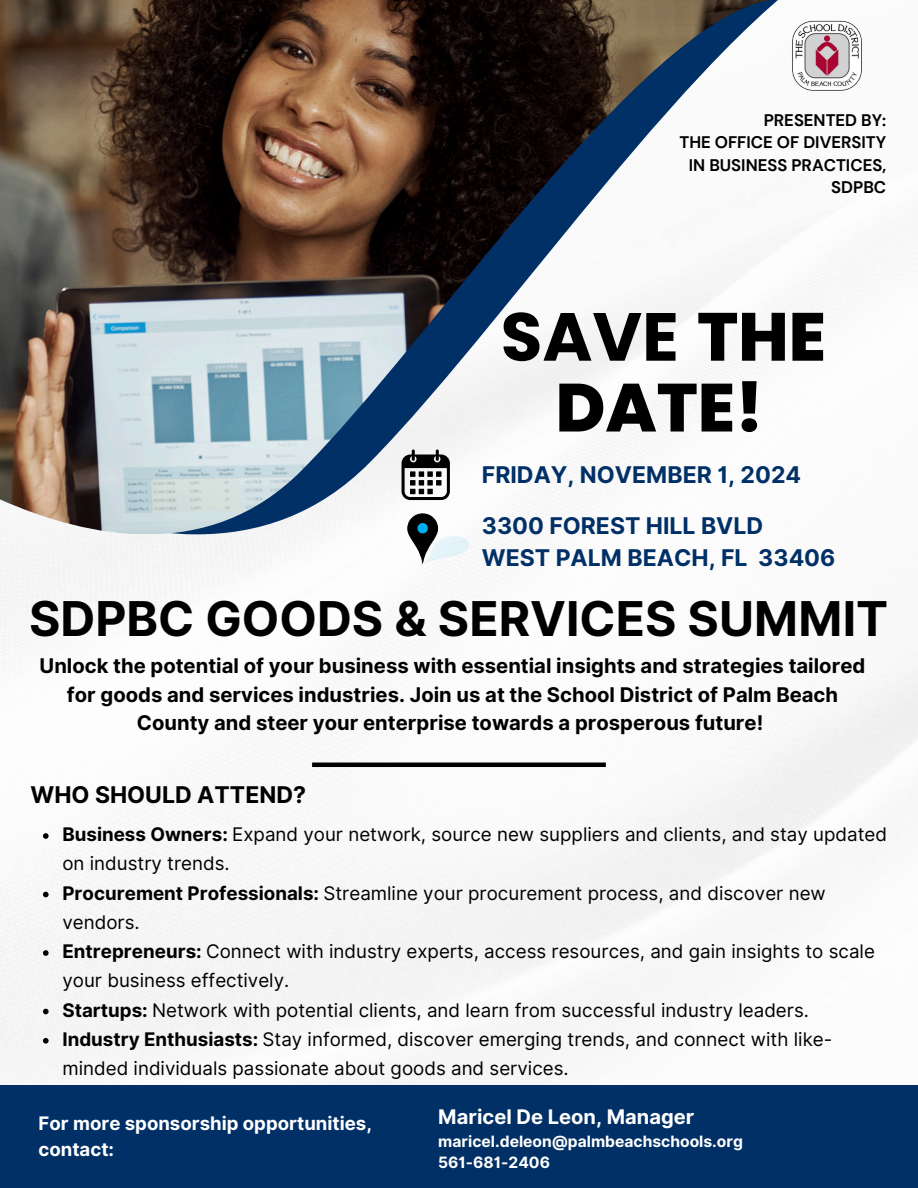
<style>
.page{position:relative;width:918px;height:1188px;background:#fff}
.page>*{position:absolute;margin:0;border:0;box-sizing:border-box;transform-origin:0 0}
.t1{font:700 67.95px "Poppins";color:#000}
.t2{font:800 67.95px "Poppins";color:#000}
.t3{font:700 48px "Inter";color:#000}
.t4{font:700 23.1px/31.5px "Inter";color:#013066}
.t5{font:700 23.1px "Inter";color:#000}
.t6{font:700 20.25px/28.2px "Inter";color:#000;text-align:center}
.t7{font:700 20.1px "Inter";color:#fff}
.t8{font:18.75px/29.2px "Inter";color:#000}
.t9{font:700 18.6px/25.8px "Inter";color:#fff}
.t10{font:700 16.8px/22.5px "DM Sans";color:#000;text-align:right}
.t11{font:700 15.6px "Inter";color:#fff}
.s1{font-weight:800}
.s2{font-weight:700}
</style>
<div class="page">
<img style="left:0;top:534px;width:918px;height:552px">
<img style="left:0;top:0;width:769px;height:534px">
<img style="left:792px;top:21px;width:70px;height:70px">
<svg style="left:402px;top:449px;width:48px;height:51px"></svg>
<svg style="left:407px;top:513px;width:62px;height:52px"></svg>
<hr style="left:312px;top:763px;width:294px;height:4px;background:#000">
<div style="left:0;top:1086px;width:918px;height:102px;background:#013066"></div>
<svg style="left:43px;top:833px;width:6px;height:6px"></svg>
<svg style="left:43px;top:892px;width:6px;height:5px"></svg>
<svg style="left:43px;top:950px;width:6px;height:6px"></svg>
<svg style="left:43px;top:1009px;width:6px;height:5px"></svg>
<svg style="left:43px;top:1038px;width:6px;height:6px"></svg>
<p class="t10" style="left:679px;top:109px;width:208px">PRESENTED BY:<br>THE OFFICE OF DIVERSITY<br>IN BUSINESS PRACTICES,<br>SDPBC</p>
<p class="t1" style="left:501px;top:289px;width:327px">SAVE <span class="s1">THE</span></p>
<h6 class="t2" style="left:556px;top:360px;width:210px">DATE!</h6>
<h3 class="t4" style="left:482px;top:458px;width:321px">FRIDAY, NOVEMBER 1, 2024</h3>
<h3 class="t4" style="left:482px;top:510px;width:355px">3300 FOREST HILL BVLD<br>WEST PALM BEACH, FL 33406</h3>
<h1 class="t3" style="left:29px;top:590px;width:861px">SDPBC GOODS &amp; SERVICES SUMMIT</h1>
<h4 class="t6" style="left:40px;top:652px;width:827px">Unlock the potential of your business with essential insights and strategies tailored for goods and services industries. Join us at the School District of Palm Beach<br>County and steer your enterprise towards a prosperous future!</h4>
<p class="t5" style="left:31px;top:781px;width:277px">WHO SHOULD ATTEND?</p>
<h1 class="t8" style="left:62px;top:820px;width:826px"><span class="s2">Business Owners:</span> Expand your network, source new suppliers and clients, and stay updated on industry trends.</h1>
<p class="t8" style="left:62px;top:878px;width:765px"><span class="s2">Procurement Professionals:</span> Streamline your procurement process, and discover new vendors.</p>
<h3 class="t8" style="left:62px;top:937px;width:814px"><span class="s2">Entrepreneurs:</span> Connect with industry experts, access resources, and gain insights to scale your business effectively.</h3>
<h2 class="t8" style="left:62px;top:995px;width:748px"><span class="s2">Startups:</span> Network with potential clients, and learn from successful industry leaders.</h2>
<h4 class="t8" style="left:62px;top:1024px;width:771px"><span class="s2">Industry Enthusiasts:</span> Stay informed, discover emerging trends, and connect with like&shy;minded individuals passionate about goods and services.</h4>
<p class="t9" style="left:39px;top:1111px;width:335px">For more sponsorship opportunities, contact:</p>
<p class="t7" style="left:438px;top:1105px;width:258px">Maricel De Leon, Manager</p>
<p class="t11" style="left:438px;top:1132px;width:306px">maricel.deleon@palmbeachschools.org</p>
<p class="t11" style="left:438px;top:1153px;width:113px">561-681-2406</p>
</div>
